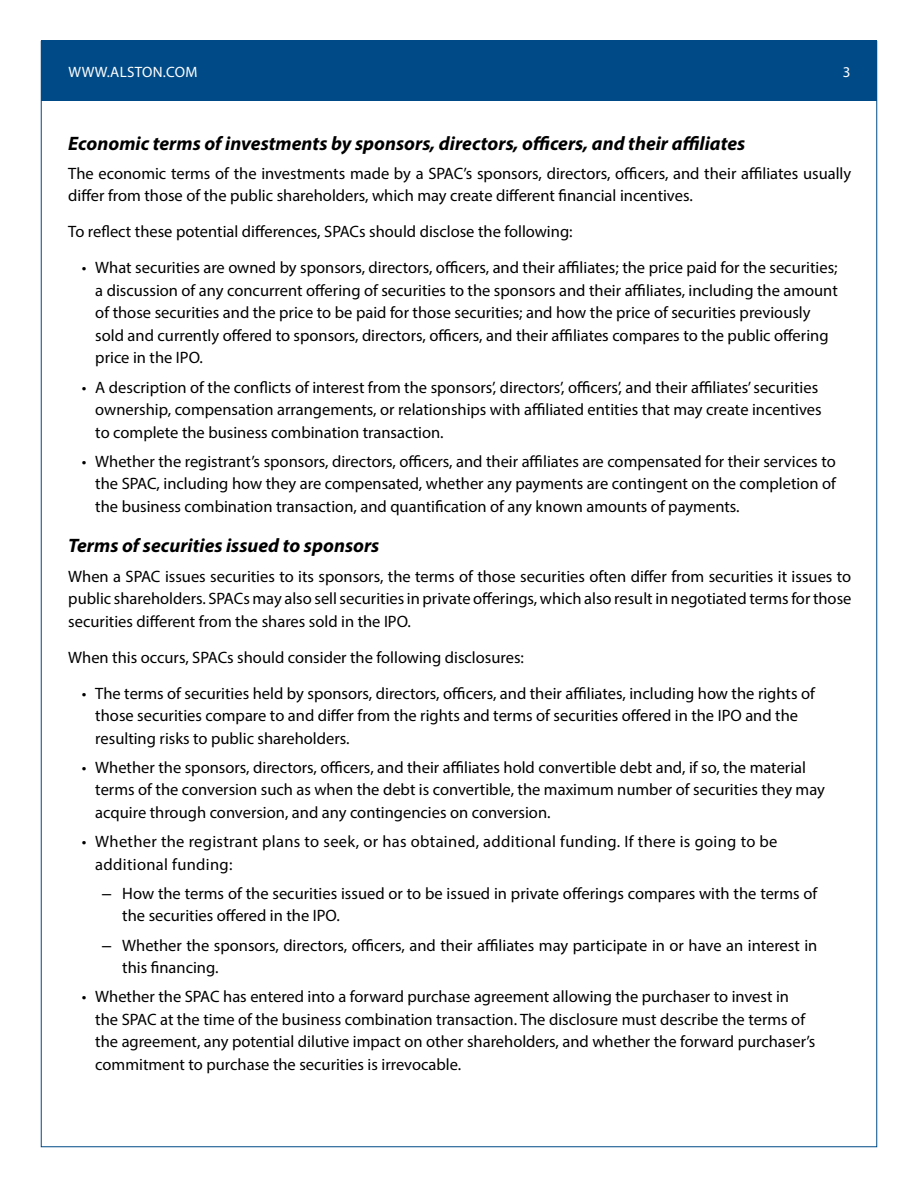
<style>
.page{position:relative;width:918px;height:1188px;background:#fff}
.page>*{position:absolute;margin:0;border:0;box-sizing:border-box;transform-origin:0 0}
.t1{font:italic 700 19.5px "Myriad Pro";color:#000}
.t2{font:16.5px/22.5px "Myriad Pro";color:#000}
.t3{font:16.5px/22.5px "Myriad Pro";letter-spacing:.02em;color:#000}
.t4{font:15px "Myriad Pro";letter-spacing:.02em;color:#fff}
.s1{font-family:"Arial"}
</style>
<div class="page">
<div style="left:41px;top:40px;width:835px;height:61px;background:#004b87"></div>
<p class="t4" style="left:68px;top:62px;width:130px">WWW.ALSTON.COM</p>
<p class="t4" style="left:843px;top:62px;width:9px">3</p>
<p class="t1" style="left:68px;top:130px;width:679px">Economic terms of investments by sponsors, directors, officers, and their affiliates</p>
<p class="t2" style="left:68px;top:162px;width:784px">The economic terms of the investments made by a SPAC’s sponsors, directors, officers, and their affiliates usually differ from those of the public shareholders, which may create different financial incentives.</p>
<p class="t2" style="left:68px;top:220px;width:506px">To reflect these potential differences, SPACs should disclose the following:</p>
<p class="t2" style="left:95px;top:256px;width:744px;text-indent:-13px">• What securities are owned by sponsors, directors, officers, and their affiliates; the price paid for the securities; a discussion of any concurrent offering of securities to the sponsors and their affiliates, including the amount of those securities and the price to be paid for those securities; and how the price of securities previously sold and currently offered to sponsors, directors, officers, and their affiliates compares to the public offering price in the IPO.</p>
<p class="t2" style="left:95px;top:376px;width:728px;text-indent:-13px">• A description of the conflicts of interest from the sponsors’, directors’, officers’, and their affiliates’ securities ownership, compensation arrangements, or relationships with affiliated entities that may create incentives to complete the business combination transaction.</p>
<p class="t2" style="left:95px;top:450px;width:742px;text-align:justify;text-indent:-13px">• Whether the registrant’s sponsors, directors, officers, and their affiliates are compensated for their services to the SPAC, including how they are compensated, whether any payments are contingent on the completion of the business combination transaction, and quantification of any known amounts of payments.</p>
<p class="t1" style="left:68px;top:533px;width:313px">Terms of securities issued to sponsors</p>
<p class="t2" style="left:68px;top:565px;width:785px;text-align:justify">When a SPAC issues securities to its sponsors, the terms of those securities often differ from securities it issues to public shareholders. SPACs may also sell securities in private offerings, which also result in negotiated terms for those securities different from the shares sold in the IPO.</p>
<p class="t2" style="left:68px;top:646px;width:457px">When this occurs, SPACs should consider the following disclosures:</p>
<p class="t2" style="left:95px;top:682px;width:721px;text-indent:-13px">• The terms of securities held by sponsors, directors, officers, and their affiliates, including how the rights of those securities compare to and differ from the rights and terms of securities offered in the IPO and the resulting risks to public shareholders.</p>
<p class="t2" style="left:95px;top:756px;width:731px;text-indent:-13px">• Whether the sponsors, directors, officers, and their affiliates hold convertible debt and, if so, the material terms of the conversion such as when the debt is convertible, the maximum number of securities they may acquire through conversion, and any contingencies on conversion.</p>
<p class="t3" style="left:95px;top:830px;width:684px;text-indent:-13px">• Whether the registrant plans to seek, or has obtained, additional funding. If there is going to be additional funding:</p>
<p class="t2" style="left:122px;top:882px;width:697px;text-indent:-20px"><span class="s1">–</span> How the terms of the securities issued or to be issued in private offerings compares with the terms of the securities offered in the IPO.</p>
<p class="t2" style="left:122px;top:934px;width:697px;text-indent:-20px"><span class="s1">–</span> Whether the sponsors, directors, officers, and their affiliates may participate in or have an interest in this financing.</p>
<p class="t2" style="left:95px;top:985px;width:722px;text-indent:-13px">• Whether the SPAC has entered into a forward purchase agreement allowing the purchaser to invest in the SPAC at the time of the business combination transaction. The disclosure must describe the terms of the agreement, any potential dilutive impact on other shareholders, and whether the forward purchaser’s commitment to purchase the securities is irrevocable.</p>
</div>
